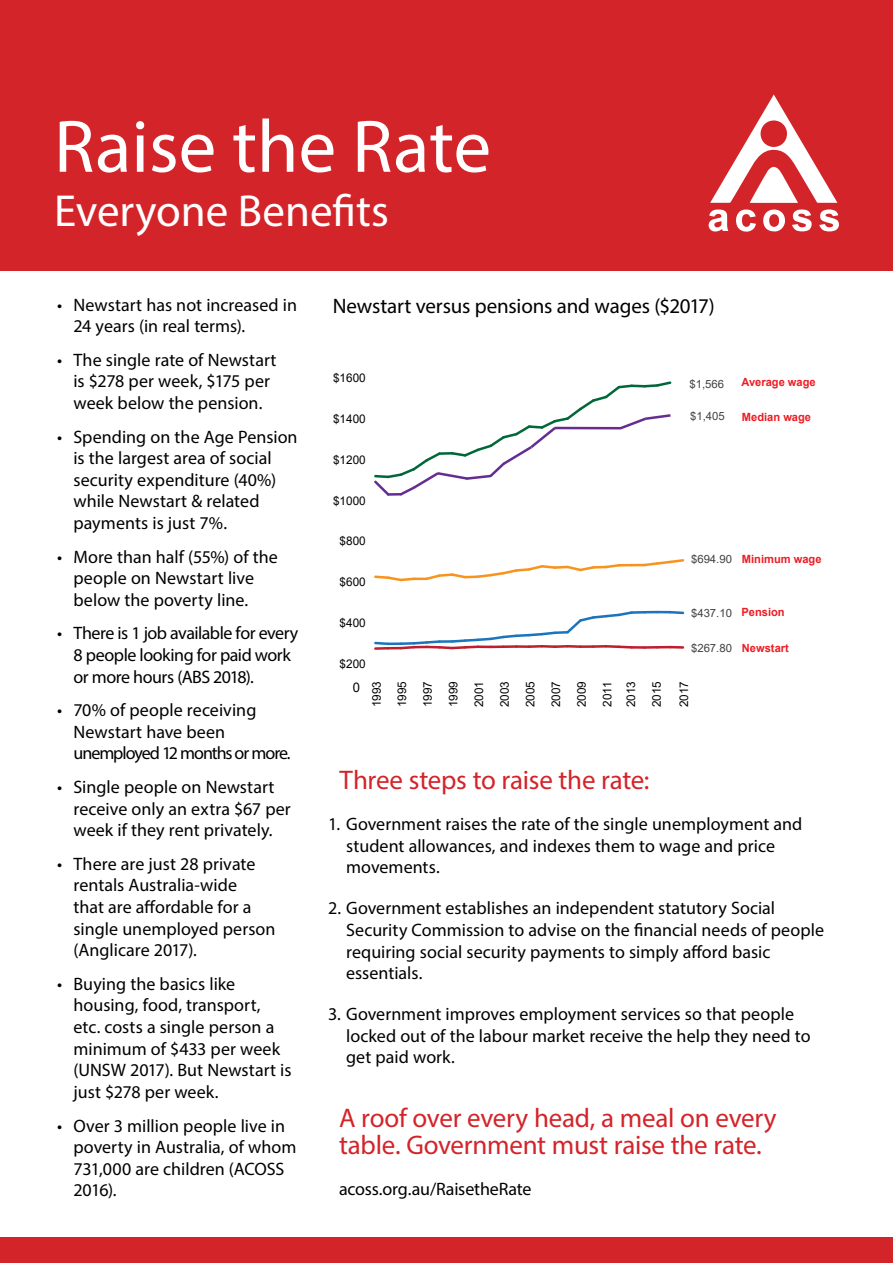
<style>
.page{position:relative;width:893px;height:1263px;background:#fff}
.page>*{position:absolute;margin:0;border:0;box-sizing:border-box;transform-origin:0 0}
.t1{font:75px "Myriad Pro";color:#fff}
.t2{font:45px "Myriad Pro";color:#fff}
.t3{font:27px/27px "Myriad Pro";letter-spacing:-.01em;color:#d3242a}
.t4{font:21px "Myriad Pro";letter-spacing:-.01em;color:#000}
.t5{font:18px/21.6px "Myriad Pro";color:#000}
.t6{font:18px/21.6px "Myriad Pro";letter-spacing:-.025em;color:#000}
.t7{font:13.2px "Arial";color:#000}
.t8{font:12px/25.7px "Arial";color:#000;text-align:justify}
.t9{font:700 11.4px "Arial";color:#ed1d24}
.t10{font:11.4px "Arial";color:#414042}
</style>
<div class="page">
<div style="left:0;top:1237px;width:893px;height:26px;background:#d3242a"></div>
<div style="left:0;top:0;width:893px;height:270px;background:#d3242a"></div>
<svg style="left:710px;top:95px;width:127px;height:108px"></svg>
<svg style="left:708px;top:209px;width:20px;height:23px"></svg>
<svg style="left:763px;top:209px;width:22px;height:23px"></svg>
<svg style="left:792px;top:209px;width:20px;height:23px"></svg>
<svg style="left:819px;top:209px;width:20px;height:23px"></svg>
<svg style="left:736px;top:209px;width:20px;height:23px"></svg>
<svg style="left:374px;top:559px;width:311px;height:23px"></svg>
<svg style="left:374px;top:610px;width:311px;height:40px"></svg>
<svg style="left:374px;top:381px;width:298px;height:115px"></svg>
<h1 class="t1" style="left:54px;top:100px;width:439px">Raise the Rate</h1>
<h2 class="t2" style="left:54px;top:183px;width:336px">Everyone Benefits</h2>
<p class="t5" style="left:74px;top:293px;width:225px;text-indent:-17px">• Newstart has not increased in<br>24 years (in real terms).</p>
<p class="t5" style="left:57px;top:349px;width:221px;text-align:center">• The single rate of Newstart is $278 per week, $175 per week below the pension.</p>
<p class="t5" style="left:74px;top:425px;width:226px;text-indent:-17px">• Spending on the Age Pension is the largest area of social security expenditure (40%) while Newstart &amp; related payments is just 7%.</p>
<p class="t5" style="left:74px;top:545px;width:206px;text-indent:-17px">• More than half (55%) of the people on Newstart live below the poverty line.</p>
<p class="t6" style="left:74px;top:622px;width:226px;text-indent:-17px">• There is 1 job available for every<br>8 people looking for paid work or more hours (ABS 2018).</p>
<p class="t5" style="left:74px;top:699px;width:219px;text-indent:-17px">• 70% of people receiving<br>Newstart have been unemployed 12 months or more.</p>
<p class="t5" style="left:74px;top:776px;width:219px;text-indent:-17px">• Single people on Newstart receive only an extra $67 per week if they rent privately.</p>
<p class="t5" style="left:74px;top:853px;width:204px;text-indent:-17px">• There are just 28 private rentals Australia-wide<br>that are affordable for a single unemployed person (Anglicare 2017).</p>
<p class="t5" style="left:74px;top:973px;width:220px;text-indent:-17px">• Buying the basics like housing, food, transport, etc. costs a single person a minimum of $433 per week (UNSW 2017). But Newstart is just $278 per week.</p>
<p class="t5" style="left:74px;top:1114px;width:225px;text-indent:-17px">• Over 3 million people live in poverty in Australia, of whom<br>731,000 are children (ACOSS<br>2016).</p>
<p class="t4" style="left:333px;top:293px;width:383px">Newstart versus pensions and wages ($2017)</p>
<p class="t8" style="left:333px;top:365px;width:34px">$1600</p>
<p class="t8" style="left:333px;top:406px;width:34px">$1400</p>
<p class="t8" style="left:333px;top:447px;width:34px">$1200</p>
<p class="t8" style="left:333px;top:487px;width:34px">$1000</p>
<p class="t10" style="left:689px;top:376px;width:36px">$1,566</p>
<p class="t10" style="left:690px;top:408px;width:36px">$1,405</p>
<p class="t9" style="left:741px;top:374px;width:76px">Average wage</p>
<p class="t9" style="left:742px;top:409px;width:71px">Median wage</p>
<p class="t8" style="left:340px;top:528px;width:28px">$800</p>
<p class="t8" style="left:340px;top:569px;width:28px">$600</p>
<p class="t8" style="left:340px;top:610px;width:28px">$400</p>
<p class="t8" style="left:340px;top:651px;width:28px">$200</p>
<p class="t10" style="left:691px;top:552px;width:42px">$694.90</p>
<p class="t10" style="left:691px;top:605px;width:42px">$437.10</p>
<p class="t10" style="left:691px;top:640px;width:42px">$267.80</p>
<p class="t7" style="left:353px;top:678px;width:9px">0</p>
<p class="t8" style="left:364px;top:707px;width:28px;rotate:-90deg">1993<br>1995<br>1997<br>1999<br>2001<br>2003<br>2005<br>2007<br>2009<br>2011</p>
<p class="t8" style="left:618px;top:707px;width:28px;rotate:-90deg">2013<br>2015</p>
<p class="t8" style="left:671px;top:707px;width:28px;rotate:-90deg">2017</p>
<p class="t9" style="left:742px;top:551px;width:81px">Minimum wage</p>
<p class="t9" style="left:741px;top:604px;width:45px">Pension</p>
<p class="t9" style="left:742px;top:640px;width:48px">Newstart</p>
<h3 class="t3" style="left:340px;top:766px;width:311px">Three steps to raise the rate:</h3>
<p class="t5" style="left:346px;top:813px;width:458px;text-indent:-18px">1. Government raises the rate of the single unemployment and student allowances, and indexes them to wage and price movements.</p>
<p class="t5" style="left:346px;top:897px;width:479px;text-indent:-18px">2. Government establishes an independent statutory Social Security Commission to advise on the financial needs of people requiring social security payments to simply afford basic essentials.</p>
<p class="t5" style="left:346px;top:1003px;width:466px;text-indent:-18px">3. Government improves employment services so that people locked out of the labour market receive the help they need to get paid work.</p>
<h3 class="t3" style="left:339px;top:1104px;width:439px">A roof over every head, a meal on every table. Government must raise the rate.</h3>
<p class="t5" style="left:339px;top:1178px;width:194px">acoss.org.au/RaisetheRate</p>
</div>
